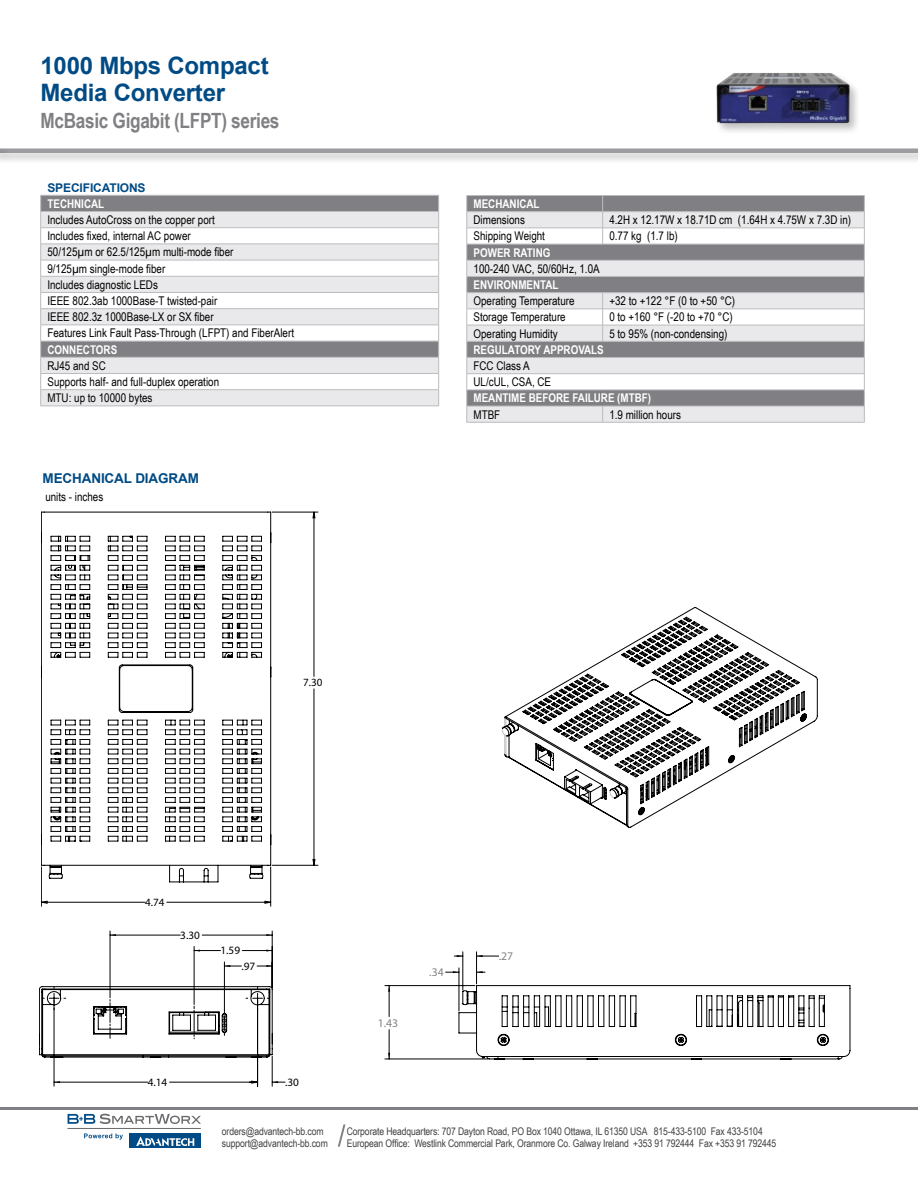
<style>
.page{position:relative;width:918px;height:1188px;background:#fff}
.page>*{position:absolute;margin:0;border:0;box-sizing:border-box;transform-origin:0 0}
.t1{font:700 24px/27px "Arial";letter-spacing:-.01em;color:#004b85}
.t2{font:700 21px "Arial Narrow";letter-spacing:-.015em;color:#807f83}
.t3{font:700 13.5px "Arial";letter-spacing:-.01em;color:#004b85}
.t4{font:12px/16.2px "Arial Narrow";color:#000}
.t5{font:700 12px "Arial Narrow";color:#fff}
.t6{font:700 12px "Arial";letter-spacing:-.01em;color:#004b85}
.t7{font:11.7px "Arial";color:#828282}
.t8{font:11.25px "Arial";color:#010101}
.t9{font:11.25px "Arial";color:#000}
.t10{font:11.1px "Arial";color:#000}
.t11{font:10.5px/12px "Arial Narrow";letter-spacing:-.01em;color:#414042}
</style>
<div class="page">
<hr style="left:0;top:1107px;width:918px;height:3px;background:#807f83">
<div style="left:0;top:146px;width:918px;height:19px;background:#000;opacity:.25"></div>
<div style="left:0;top:148px;width:918px;height:5px;background:#9d9ca0"></div>
<svg style="left:338px;top:1124px;width:7px;height:23px"></svg>
<div style="left:129px;top:1133px;width:72px;height:15px;background:#004b85"></div>
<svg style="left:136px;top:1136px;width:58px;height:10px"></svg>
<svg style="left:68px;top:1114px;width:133px;height:10px"></svg>
<hr style="left:68px;top:1128px;width:133px;height:1px;background:#696a6d">
<svg style="left:84px;top:1133px;width:39px;height:7px"></svg>
<div style="left:0;top:146px;width:11px;height:19px;background:#000;opacity:.25"></div>
<div style="left:41px;top:196px;width:397px;height:15px;background:#807f83"></div>
<div style="left:41px;top:212px;width:397px;height:194px;background:#e9e8ea"></div>
<svg style="left:41px;top:228px;width:397px;height:161px"></svg>
<hr style="left:40px;top:195px;width:399px;height:1px;background:#bcbbbe">
<hr style="left:40px;top:211px;width:399px;height:1px;background:#bcbbbe">
<hr style="left:40px;top:227px;width:399px;height:1px;background:#bcbbbe">
<hr style="left:40px;top:244px;width:399px;height:1px;background:#bcbbbe">
<hr style="left:40px;top:260px;width:399px;height:1px;background:#bcbbbe">
<hr style="left:40px;top:276px;width:399px;height:1px;background:#bcbbbe">
<hr style="left:40px;top:292px;width:399px;height:1px;background:#bcbbbe">
<hr style="left:40px;top:308px;width:399px;height:1px;background:#bcbbbe">
<hr style="left:40px;top:325px;width:399px;height:1px;background:#bcbbbe">
<hr style="left:40px;top:341px;width:399px;height:1px;background:#bcbbbe">
<hr style="left:40px;top:357px;width:399px;height:1px;background:#bcbbbe">
<hr style="left:40px;top:373px;width:399px;height:1px;background:#bcbbbe">
<hr style="left:40px;top:389px;width:399px;height:1px;background:#bcbbbe">
<svg style="left:40px;top:195px;width:1px;height:211px"></svg>
<svg style="left:438px;top:196px;width:1px;height:210px"></svg>
<hr style="left:40px;top:406px;width:399px;height:1px;background:#bcbbbe">
<div style="left:468px;top:196px;width:396px;height:15px;background:#807f83"></div>
<svg style="left:468px;top:212px;width:396px;height:210px;background:#c6c5c7"></svg>
<svg style="left:468px;top:229px;width:396px;height:161px"></svg>
<hr style="left:467px;top:195px;width:136px;height:1px;background:#bcbbbe">
<hr style="left:603px;top:195px;width:262px;height:1px;background:#bcbbbe">
<hr style="left:467px;top:211px;width:136px;height:1px;background:#bcbbbe">
<hr style="left:603px;top:211px;width:262px;height:1px;background:#bcbbbe">
<hr style="left:467px;top:228px;width:136px;height:1px;background:#bcbbbe">
<hr style="left:603px;top:228px;width:262px;height:1px;background:#bcbbbe">
<svg style="left:602px;top:196px;width:1px;height:48px"></svg>
<hr style="left:467px;top:244px;width:136px;height:1px;background:#bcbbbe">
<hr style="left:603px;top:244px;width:262px;height:1px;background:#bcbbbe">
<hr style="left:467px;top:260px;width:136px;height:1px;background:#bcbbbe">
<hr style="left:603px;top:260px;width:262px;height:1px;background:#bcbbbe">
<hr style="left:467px;top:276px;width:136px;height:1px;background:#bcbbbe">
<hr style="left:603px;top:276px;width:262px;height:1px;background:#bcbbbe">
<hr style="left:467px;top:292px;width:136px;height:1px;background:#bcbbbe">
<hr style="left:603px;top:292px;width:262px;height:1px;background:#bcbbbe">
<hr style="left:467px;top:309px;width:136px;height:1px;background:#bcbbbe">
<hr style="left:603px;top:309px;width:262px;height:1px;background:#bcbbbe">
<hr style="left:467px;top:325px;width:136px;height:1px;background:#bcbbbe">
<hr style="left:603px;top:325px;width:262px;height:1px;background:#bcbbbe">
<svg style="left:602px;top:293px;width:1px;height:48px"></svg>
<hr style="left:467px;top:341px;width:136px;height:1px;background:#bcbbbe">
<hr style="left:603px;top:341px;width:262px;height:1px;background:#bcbbbe">
<hr style="left:467px;top:357px;width:136px;height:1px;background:#bcbbbe">
<hr style="left:603px;top:357px;width:262px;height:1px;background:#bcbbbe">
<hr style="left:467px;top:373px;width:136px;height:1px;background:#bcbbbe">
<hr style="left:603px;top:373px;width:262px;height:1px;background:#bcbbbe">
<hr style="left:467px;top:390px;width:136px;height:1px;background:#bcbbbe">
<hr style="left:603px;top:390px;width:262px;height:1px;background:#bcbbbe">
<hr style="left:467px;top:406px;width:136px;height:1px;background:#bcbbbe">
<svg style="left:467px;top:196px;width:1px;height:226px"></svg>
<hr style="left:603px;top:406px;width:262px;height:1px;background:#bcbbbe">
<svg style="left:602px;top:407px;width:1px;height:15px"></svg>
<svg style="left:864px;top:196px;width:1px;height:226px"></svg>
<hr style="left:467px;top:422px;width:136px;height:1px;background:#bcbbbe">
<hr style="left:603px;top:422px;width:262px;height:1px;background:#bcbbbe">
<svg style="left:502px;top:607px;width:315px;height:221px"></svg>
<svg style="left:43px;top:512px;width:272px;height:392px"></svg>
<hr style="left:41px;top:902px;width:104px;height:1px;background:#000">
<hr style="left:167px;top:902px;width:104px;height:1px;background:#000">
<hr style="left:41px;top:867px;width:1px;height:39px;background:#000">
<hr style="left:270px;top:867px;width:1px;height:39px;background:#000">
<hr style="left:314px;top:512px;width:1px;height:164px;background:#000">
<hr style="left:314px;top:689px;width:1px;height:176px;background:#000">
<hr style="left:272px;top:512px;width:46px;height:1px;background:#000">
<hr style="left:272px;top:865px;width:46px;height:1px;background:#000">
<svg style="left:41px;top:512px;width:230px;height:370px"></svg>
<hr style="left:194px;top:946px;width:1px;height:58px;background:#000">
<hr style="left:242px;top:950px;width:30px;height:1px;background:#000">
<svg style="left:194px;top:950px;width:26px;height:2px"></svg>
<hr style="left:272px;top:931px;width:1px;height:57px;background:#000">
<hr style="left:110px;top:931px;width:1px;height:67px;background:#000">
<hr style="left:202px;top:935px;width:70px;height:1px;background:#000">
<hr style="left:110px;top:935px;width:70px;height:1px;background:#000">
<svg style="left:39px;top:962px;width:246px;height:124px"></svg>
<svg style="left:384px;top:951px;width:466px;height:108px"></svg>
<img style="left:716px;top:73px;width:141px;height:59px">
<h1 class="t1" style="left:40px;top:53px;width:230px">1000 Mbps Compact<br>Media Converter</h1>
<h2 class="t2" style="left:40px;top:104px;width:241px">McBasic Gigabit (LFPT) series</h2>
<p class="t6" style="left:47px;top:179px;width:100px">SPECIFICATIONS</p>
<p class="t5" style="left:47px;top:194px;width:58px">TECHNICAL</p>
<p class="t4" style="left:47px;top:211px;width:248px">Includes AutoCross on the copper port<br>Includes fixed, internal AC power<br>50/125µm or 62.5/125µm multi-mode fiber<br>9/125µm single-mode fiber<br>Includes diagnostic LEDs<br>IEEE 802.3ab 1000Base-T twisted-pair<br>IEEE 802.3z 1000Base-LX or SX fiber<br>Features Link Fault Pass-Through (LFPT) and FiberAlert</p>
<p class="t5" style="left:47px;top:340px;width:71px">CONNECTORS</p>
<p class="t4" style="left:47px;top:357px;width:173px">RJ45 and SC<br>Supports half- and full-duplex operation<br>MTU: up to 10000 bytes</p>
<p class="t3" style="left:43px;top:469px;width:158px">MECHANICAL DIAGRAM</p>
<p class="t4" style="left:45px;top:488px;width:59px">units - inches</p>
<p class="t10" style="left:303px;top:677px;width:21px">7.30</p>
<p class="t5" style="left:474px;top:195px;width:68px">MECHANICAL</p>
<p class="t4" style="left:474px;top:211px;width:53px">Dimensions</p>
<p class="t4" style="left:609px;top:211px;width:243px">4.2H x 12.17W x 18.71D cm (1.64H x 4.75W x 7.3D in)</p>
<p class="t4" style="left:474px;top:228px;width:73px">Shipping Weight</p>
<p class="t4" style="left:609px;top:228px;width:70px">0.77 kg (1.7 lb)</p>
<p class="t5" style="left:474px;top:243px;width:78px">POWER RATING</p>
<p class="t4" style="left:474px;top:260px;width:128px">100-240 VAC, 50/60Hz, 1.0A</p>
<p class="t5" style="left:474px;top:276px;width:87px">ENVIRONMENTAL</p>
<p class="t4" style="left:474px;top:292px;width:103px">Operating Temperature</p>
<p class="t4" style="left:609px;top:292px;width:127px">+32 to +122 °F (0 to +50 °C)</p>
<p class="t4" style="left:474px;top:309px;width:94px">Storage Temperature</p>
<p class="t4" style="left:609px;top:309px;width:125px">0 to +160 °F (-20 to +70 °C)</p>
<p class="t4" style="left:474px;top:325px;width:86px">Operating Humidity</p>
<p class="t4" style="left:609px;top:325px;width:120px">5 to 95% (non-condensing)</p>
<p class="t5" style="left:474px;top:340px;width:132px">REGULATORY APPROVALS</p>
<p class="t4" style="left:474px;top:357px;width:79px">FCC Class A<br>UL/cUL, CSA, CE</p>
<p class="t5" style="left:474px;top:389px;width:179px">MEANTIME BEFORE FAILURE (MTBF)</p>
<p class="t4" style="left:474px;top:406px;width:28px">MTBF</p>
<p class="t4" style="left:609px;top:406px;width:73px">1.9 million hours</p>
<p class="t10" style="left:145px;top:896px;width:21px">4.74</p>
<p class="t8" style="left:180px;top:929px;width:21px">3.30</p>
<p class="t8" style="left:220px;top:944px;width:21px">1.59</p>
<p class="t8" style="left:241px;top:960px;width:15px">.97</p>
<p class="t7" style="left:378px;top:1017px;width:22px">1.43</p>
<p class="t7" style="left:429px;top:966px;width:16px">.34</p>
<p class="t7" style="left:499px;top:950px;width:16px">.27</p>
<p class="t9" style="left:148px;top:1076px;width:21px">4.14</p>
<p class="t9" style="left:285px;top:1076px;width:15px">.30</p>
<p class="t11" style="left:222px;top:1125px;width:107px">orders@advantech-bb.com support@advantech-bb.com</p>
<p class="t11" style="left:347px;top:1125px;width:431px">Corporate Headquarters: 707 Dayton Road, PO Box 1040 Ottawa, IL 61350 USA 815-433-5100 Fax 433-5104<br>European Office: Westlink Commercial Park, Oranmore Co. Galway Ireland +353 91 792444 Fax +353 91 792445</p>
</div>
